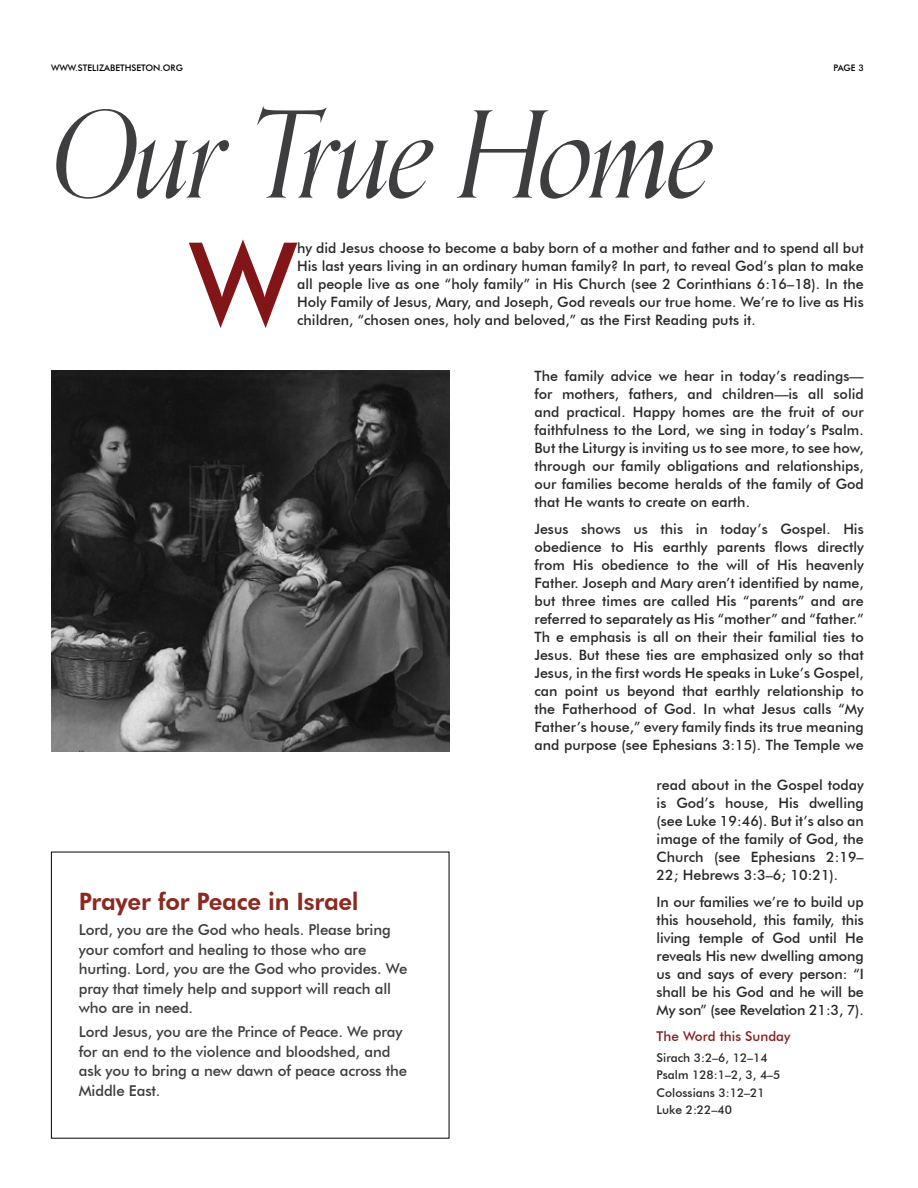
<style>
.page{position:relative;width:918px;height:1188px;background:#fff}
.page>*{position:absolute;margin:0;border:0;box-sizing:border-box;transform-origin:0 0}
.t1{font:italic 120px "Orpheus Pro";letter-spacing:-.03em;color:#3e3d40}
.t2{font:500 114.9px "Futura BT";color:#811518}
.t3{font:800 24px "Futura BT";letter-spacing:-.01em;color:#8b2a21}
.t4{font:500 15px/19.5px "Futura BT";letter-spacing:-.01em;color:#3e3d40}
.t5{font:500 14.25px/18px "Futura BT";color:#282829;text-align:justify}
.t6{font:500 13.5px "Futura BT";color:#86201d}
.t7{font:500 12px/17.2px "Futura BT";color:#282829}
.t8{font:500 9px "Futura BT";color:#000}
</style>
<div class="page">
<img style="left:51px;top:371px;width:398px;height:380px">
<p class="t8" style="left:51px;top:62px;width:133px">WWW.STELIZABETHSETON.ORG</p>
<p class="t8" style="left:834px;top:62px;width:32px">PAGE 3</p>
<h1 class="t1" style="left:51px;top:61px;width:664px">Our True Home</h1>
<h2 class="t2" style="left:189px;top:214px;width:109px">W</h2>
<p class="t5" style="left:297px;top:239px;width:568px">hy did Jesus choose to become a baby born of a mother and father and to spend all but His last years living in an ordinary human family? In part, to reveal God’s plan to make all people live as one “holy family” in His Church (see 2 Corinthians 6:16–18). In the Holy Family of Jesus, Mary, and Joseph, God reveals our true home. We’re to live as His children, “chosen ones, holy and beloved,” as the First Reading puts it.</p>
<h3 class="t3" style="left:79px;top:886px;width:281px">Prayer for Peace in Israel</h3>
<p class="t4" style="left:79px;top:920px;width:330px">Lord, you are the God who heals. Please bring your comfort and healing to those who are hurting. Lord, you are the God who provides. We pray that timely help and support will reach all who are in need.</p>
<p class="t4" style="left:79px;top:1022px;width:330px">Lord Jesus, you are the Prince of Peace. We pray for an end to the violence and bloodshed, and ask you to bring a new dawn of peace across the Middle East.</p>
<p class="t5" style="left:534px;top:367px;width:331px">The family advice we hear in today’s readings— for mothers, fathers, and children—is all solid and practical. Happy homes are the fruit of our faithfulness to the Lord, we sing in today’s Psalm.<br>But the Liturgy is inviting us to see more, to see how, through our family obligations and relationships, our families become heralds of the family of God that He wants to create on earth.</p>
<p class="t5" style="left:534px;top:520px;width:331px">Jesus shows us this in today’s Gospel. His obedience to His earthly parents flows directly from His obedience to the will of His heavenly Father. Joseph and Mary aren’t identified by name, but three times are called His “parents” and are referred to separately as His “mother” and “father.” Th e emphasis is all on their their familial ties to Jesus. But these ties are emphasized only so that Jesus, in the first words He speaks in Luke’s Gospel, can point us beyond that earthly relationship to the Fatherhood of God. In what Jesus calls “My Father’s house,” every family finds its true meaning and purpose (see Ephesians 3:15). The Temple we</p>
<p class="t5" style="left:657px;top:776px;width:209px">read about in the Gospel today is God’s house, His dwelling (see Luke 19:46). But it’s also an image of the family of God, the Church (see Ephesians 2:19– 22; Hebrews 3:3–6; 10:21).</p>
<p class="t5" style="left:657px;top:893px;width:209px">In our families we’re to build up this household, this family, this living temple of God until He reveals His new dwelling among us and says of every person: “I shall be his God and he will be My son” (see Revelation 21:3, 7).</p>
<p class="t6" style="left:657px;top:1028px;width:135px">The Word this Sunday</p>
<p class="t7" style="left:657px;top:1049px;width:125px">Sirach 3:2–6, 12–14<br>Psalm 128:1–2, 3, 4–5<br>Colossians 3:12–21<br>Luke 2:22–40</p>
</div>
